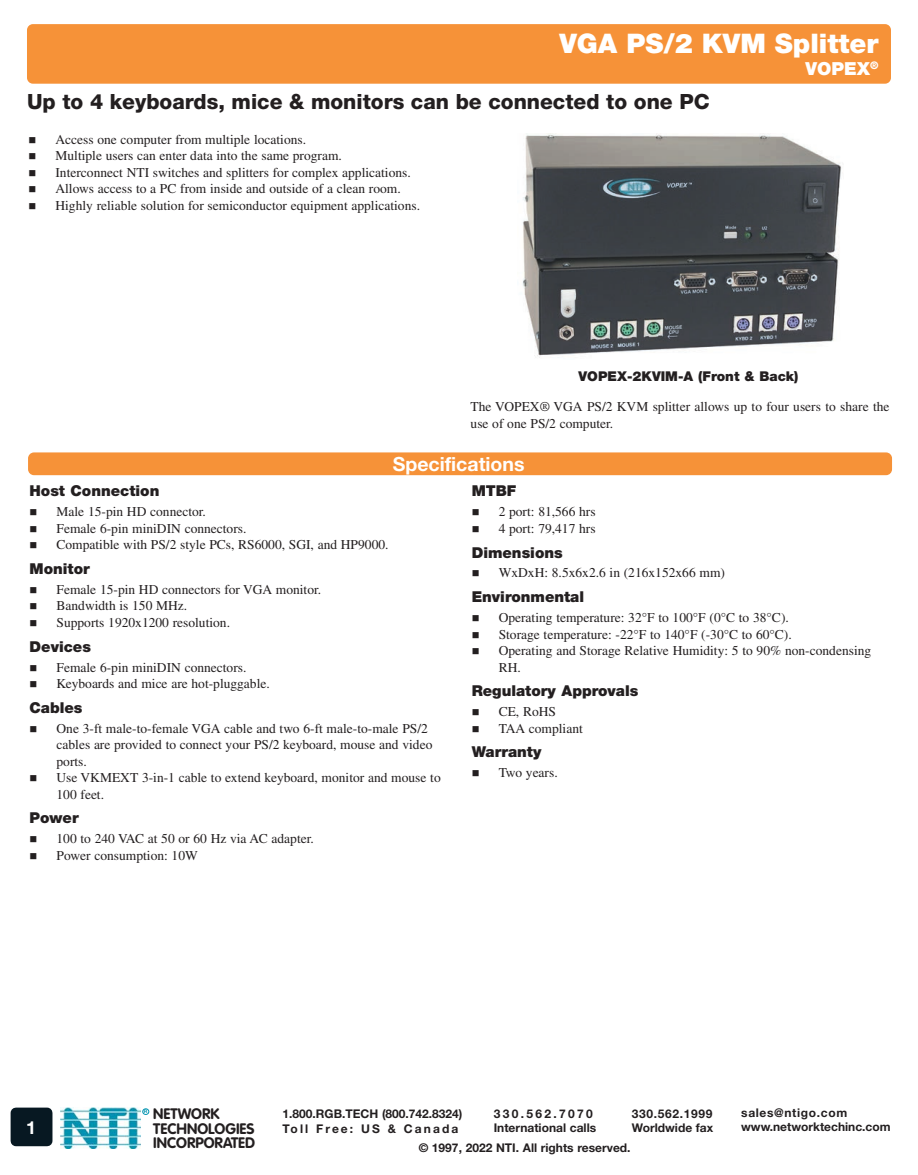
<style>
.page{position:relative;width:918px;height:1175px;background:#fff}
.page>*{position:absolute;margin:0;border:0;box-sizing:border-box;transform-origin:0 0}
.t1{font:900 27px "Helvetica Neue LT Std";color:#fff}
.Sub-head{font:800 21px "Helvetica Neue LT Std";color:#231f20}
.Page_Bar_Header{font:700 19.5px "Helvetica Neue LT Std";color:#fff}
.Title-sub{font:900 18px "Helvetica Neue LT Std";color:#fff}
.t2{font:700 18px "Helvetica Neue LT Std";color:#fff}
.Body_Sub_Header{font:900 15px "Helvetica Neue LT Std";color:#231f20}
.t3{font:700 15px/14.7px "VAG Rounded Std";color:#231f20}
.F___A_Paragraph{font:13.5px/16.5px "Times LT Std";color:#231f20}
.Product_Sub_Header{font:900 13.5px "Helvetica Neue LT Std";color:#231f20}
.t4{font:700 12px/14.4px "Helvetica Neue LT Std";color:#231f20}
.t5{font:700 12px "Helvetica Neue LT Std";letter-spacing:.055em;color:#231f20}
.t6{font:700 4.95px "Helvetica Neue LT Std";color:#0093b0}
</style>
<div class="page">
<div style="left:142px;top:1108px;width:7px;height:6px;border:1px solid #0093b0;border-radius:50%"></div>
<img style="left:60px;top:1107px;width:81px;height:41px">
<div style="left:11px;top:1107px;width:41px;height:39px;background:#071822"></div>
<div style="left:27px;top:24px;width:864px;height:60px;background:#f69238;border-radius:6px"></div>
<div style="left:28px;top:452px;width:864px;height:23px;background:#f69238;border-radius:6px"></div>
<img style="left:522px;top:134px;width:320px;height:224px">
<p class="t1" style="left:559px;top:28px;width:321px">VGA PS/2 KVM Splitter</p>
<p class="Sub-head" style="left:27px;top:88px;width:684px">Up to 4 keyboards, mice &amp; monitors can be connected to one PC</p>
<p class="F___A_Paragraph" style="left:55px;top:131px;width:252px">Access one computer from multiple locations.</p>
<p class="F___A_Paragraph" style="left:55px;top:147px;width:288px">Multiple users can enter data into the same program.</p>
<p class="F___A_Paragraph" style="left:55px;top:164px;width:357px">Interconnect NTI switches and splitters for complex applications.</p>
<p class="F___A_Paragraph" style="left:55px;top:180px;width:347px">Allows access to a PC from inside and outside of a clean room.</p>
<p class="F___A_Paragraph" style="left:55px;top:197px;width:366px">Highly reliable solution for semiconductor equipment applications.</p>
<p class="Title-sub" style="left:805px;top:58px;width:75px">VOPEX<sup>®</sup></p>
<p class="Product_Sub_Header" style="left:579px;top:368px;width:221px">VOPEX-2KVIM-A (Front &amp; Back)</p>
<p class="F___A_Paragraph" style="left:471px;top:398px;width:420px">The VOPEX® VGA PS/2 KVM splitter allows up to four users to share the use of one PS/2 computer.</p>
<p class="Page_Bar_Header" style="left:393px;top:452px;width:133px">Specifications</p>
<p class="Body_Sub_Header" style="left:30px;top:482px;width:131px">Host Connection</p>
<p class="F___A_Paragraph" style="left:57px;top:503px;width:151px">Male 15-pin HD connector.</p>
<p class="F___A_Paragraph" style="left:57px;top:520px;width:191px">Female 6-pin miniDIN connectors.</p>
<p class="F___A_Paragraph" style="left:57px;top:536px;width:333px">Compatible with PS/2 style PCs, RS6000, SGI, and HP9000.</p>
<p class="Body_Sub_Header" style="left:30px;top:560px;width:62px">Monitor</p>
<p class="F___A_Paragraph" style="left:57px;top:581px;width:266px">Female 15-pin HD connectors for VGA monitor.</p>
<p class="F___A_Paragraph" style="left:57px;top:597px;width:132px">Bandwidth is 150 MHz.</p>
<p class="F___A_Paragraph" style="left:57px;top:614px;width:175px">Supports 1920x1200 resolution.</p>
<p class="Body_Sub_Header" style="left:30px;top:637px;width:63px">Devices</p>
<p class="F___A_Paragraph" style="left:57px;top:658px;width:191px">Female 6-pin miniDIN connectors.</p>
<p class="F___A_Paragraph" style="left:57px;top:675px;width:215px">Keyboards and mice are hot-pluggable.</p>
<p class="Body_Sub_Header" style="left:30px;top:698px;width:55px">Cables</p>
<p class="F___A_Paragraph" style="left:57px;top:720px;width:377px">One 3-ft male-to-female VGA cable and two 6-ft male-to-male PS/2 cables are provided to connect your PS/2 keyboard, mouse and video ports.</p>
<p class="F___A_Paragraph" style="left:57px;top:769px;width:386px">Use VKMEXT 3-in-1 cable to extend keyboard, monitor and mouse to<br>100 feet.</p>
<p class="Body_Sub_Header" style="left:30px;top:809px;width:51px">Power</p>
<p class="F___A_Paragraph" style="left:57px;top:830px;width:259px">100 to 240 VAC at 50 or 60 Hz via AC adapter.</p>
<p class="F___A_Paragraph" style="left:57px;top:847px;width:143px">Power consumption: 10W</p>
<p class="Body_Sub_Header" style="left:472px;top:482px;width:46px">MTBF</p>
<p class="F___A_Paragraph" style="left:499px;top:503px;width:99px">2 port: 81,566 hrs</p>
<p class="F___A_Paragraph" style="left:499px;top:520px;width:99px">4 port: 79,417 hrs</p>
<p class="Body_Sub_Header" style="left:472px;top:543px;width:93px">Dimensions</p>
<p class="F___A_Paragraph" style="left:499px;top:564px;width:228px">WxDxH: 8.5x6x2.6 in (216x152x66 mm)</p>
<p class="Body_Sub_Header" style="left:472px;top:588px;width:114px">Environmental</p>
<p class="F___A_Paragraph" style="left:499px;top:609px;width:292px">Operating temperature: 32°F to 100°F (0°C to 38°C).</p>
<p class="F___A_Paragraph" style="left:499px;top:625px;width:295px">Storage temperature: -22°F to 140°F (-30°C to 60°C).</p>
<p class="F___A_Paragraph" style="left:499px;top:642px;width:374px">Operating and Storage Relative Humidity: 5 to 90% non-condensing<br>RH.</p>
<p class="Body_Sub_Header" style="left:472px;top:682px;width:168px">Regulatory Approvals</p>
<p class="F___A_Paragraph" style="left:499px;top:703px;width:59px">CE, RoHS</p>
<p class="F___A_Paragraph" style="left:499px;top:720px;width:86px">TAA compliant</p>
<p class="Body_Sub_Header" style="left:472px;top:743px;width:71px">Warranty</p>
<p class="F___A_Paragraph" style="left:499px;top:764px;width:61px">Two years.</p>
<p class="t6" style="left:144px;top:1108px;width:5px">R</p>
<p class="t3" style="left:153px;top:1107px;width:103px">NETWORK<br>TECHNOLOGIES<br>INCORPORATED</p>
<p class="t5" style="left:741px;top:1105px;width:108px">sales@ntigo.com</p>
<p class="t4" style="left:494px;top:1106px;width:104px">330.562.7070<br>International calls</p>
<p class="t4" style="left:283px;top:1106px;width:181px">1.800.RGB.TECH (800.742.8324)<br>Toll Free: US &amp; Canada</p>
<p class="t4" style="left:632px;top:1106px;width:83px">330.562.1999<br>Worldwide fax</p>
<p class="t4" style="left:419px;top:1140px;width:213px">© 1997, 2022 NTI. All rights reserved.</p>
<h3 class="t2" style="left:26px;top:1116px;width:12px">1</h3>
<p class="t4" style="left:741px;top:1119px;width:151px">www.networktechinc.com</p>
</div>
